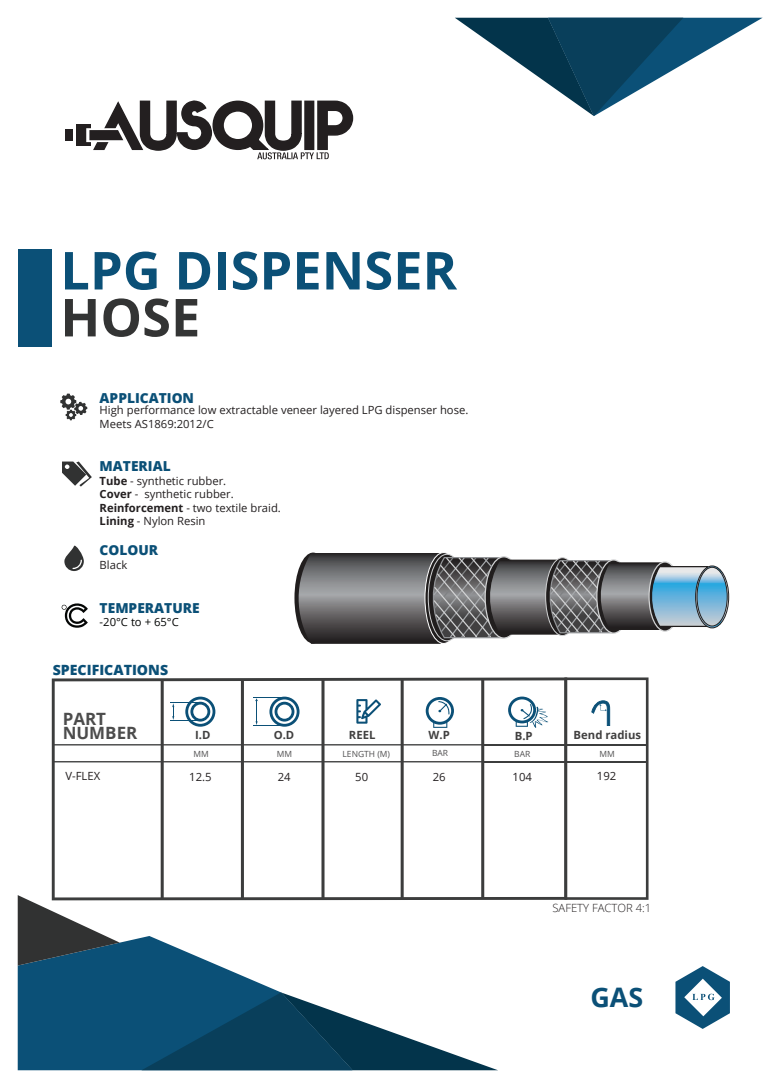
<style>
.page{position:relative;width:780px;height:1088px;background:#fff}
.page>*{position:absolute;margin:0;border:0;box-sizing:border-box;transform-origin:0 0}
.t1{font:700 52.38px "Open Sans";color:#0b5077}
.t2{font:700 52.38px "Open Sans";color:#333434}
.t3{font:700 26.88px "Open Sans";color:#0b5077}
.t4{font:700 17px/14.2px "Open Sans";color:#4c4c4c}
.t5{font:800 14.12px "Open Sans";color:#0b5077}
.t6{font:800 13.75px "Open Sans";color:#0b5077}
.t7{font:11.25px/13.5px "Open Sans";color:#231f20}
.t8{font:700 11.25px "Open Sans";color:#414040}
.t9{font:300 11.25px "Open Sans";color:#231f20}
.t10{font:11.25px "Open Sans";color:#040605}
.t11{font:8.5px "Open Sans";color:#515051}
.s1{font-weight:700}
</style>
<div class="page">
<svg style="left:52px;top:677px;width:512px;height:223px"></svg>
<svg style="left:564px;top:677px;width:84px;height:223px"></svg>
<hr style="left:483px;top:744px;width:164px;height:1px;background:#3c3d3d">
<hr style="left:483px;top:761px;width:164px;height:1px;background:#3c3d3d">
<div style="left:76px;top:124px;width:15px;height:22px;background:#231f20"></div>
<div style="left:65px;top:129px;width:8px;height:12px;background:#231f20"></div>
<svg style="left:86px;top:100px;width:268px;height:59px"></svg>
<svg style="left:455px;top:18px;width:307px;height:98px"></svg>
<div style="left:18px;top:249px;width:33px;height:98px;background:#0b5077"></div>
<svg style="left:18px;top:936px;width:262px;height:134px;fill:#0b5077"></svg>
<svg style="left:141px;top:992px;width:356px;height:78px"></svg>
<svg style="left:62px;top:461px;width:30px;height:26px"></svg>
<svg style="left:64px;top:545px;width:20px;height:26px"></svg>
<svg style="left:60px;top:394px;width:27px;height:26px"></svg>
<svg style="left:62px;top:603px;width:26px;height:25px"></svg>
<svg style="left:356px;top:699px;width:25px;height:25px"></svg>
<svg style="left:18px;top:895px;width:102px;height:70px"></svg>
<svg style="left:294px;top:553px;width:434px;height:91px;background:#7f8488"></svg>
<div style="left:696px;top:567px;width:31px;height:59px;border:1px solid #211e1e;border-radius:50%"></div>
<svg style="left:675px;top:966px;width:55px;height:63px"></svg>
<h1 class="t1" style="left:60px;top:233px;width:398px">LPG DISPENSER</h1>
<h1 class="t2" style="left:60px;top:280px;width:141px">HOSE</h1>
<p class="t6" style="left:100px;top:387px;width:96px">APPLICATION</p>
<p class="t7" style="left:100px;top:403px;width:370px">High performance low extractable veneer layered LPG dispenser hose.<br>Meets AS1869:2012/C</p>
<p class="t6" style="left:100px;top:456px;width:73px">MATERIAL</p>
<p class="t7" style="left:100px;top:474px;width:183px"><span class="s1">Tube</span> - synthetic rubber.<br><span class="s1">Cover</span> - synthetic rubber.<br><span class="s1">Reinforcement</span> - two textile braid.<br><span class="s1">Lining</span> - Nylon Resin</p>
<p class="t6" style="left:100px;top:540px;width:60px">COLOUR</p>
<p class="t7" style="left:100px;top:558px;width:29px">Black</p>
<p class="t6" style="left:100px;top:597px;width:101px">TEMPERATURE</p>
<p class="t10" style="left:100px;top:614px;width:81px">-20°C to + 65°C</p>
<p class="t5" style="left:53px;top:659px;width:117px">SPECIFICATIONS</p>
<h3 class="t4" style="left:63px;top:711px;width:76px">PART<br>NUMBER</h3>
<p class="t7" style="left:65px;top:768px;width:36px">V-FLEX</p>
<p class="t8" style="left:195px;top:727px;width:17px">I.D</p>
<p class="t8" style="left:274px;top:727px;width:22px">O.D</p>
<p class="t8" style="left:349px;top:726px;width:28px">REEL</p>
<p class="t8" style="left:428px;top:727px;width:23px">W.P</p>
<p class="t8" style="left:514px;top:727px;width:19px">B.P</p>
<p class="t8" style="left:573px;top:727px;width:69px">Bend radius</p>
<p class="t11" style="left:193px;top:748px;width:17px">MM</p>
<p class="t11" style="left:277px;top:748px;width:17px">MM</p>
<p class="t11" style="left:342px;top:748px;width:49px">LENGTH (M)</p>
<p class="t11" style="left:432px;top:747px;width:18px">BAR</p>
<p class="t11" style="left:514px;top:748px;width:18px">BAR</p>
<p class="t11" style="left:599px;top:748px;width:17px">MM</p>
<p class="t7" style="left:189px;top:770px;width:24px">12.5</p>
<p class="t7" style="left:278px;top:770px;width:14px">24</p>
<p class="t7" style="left:433px;top:769px;width:14px">26</p>
<p class="t7" style="left:512px;top:770px;width:21px">104</p>
<p class="t7" style="left:597px;top:769px;width:21px">192</p>
<p class="t7" style="left:355px;top:770px;width:14px">50</p>
<p class="t9" style="left:552px;top:900px;width:100px">SAFETY FACTOR 4:1</p>
<h2 class="t3" style="left:590px;top:978px;width:54px">GAS</h2>
</div>
